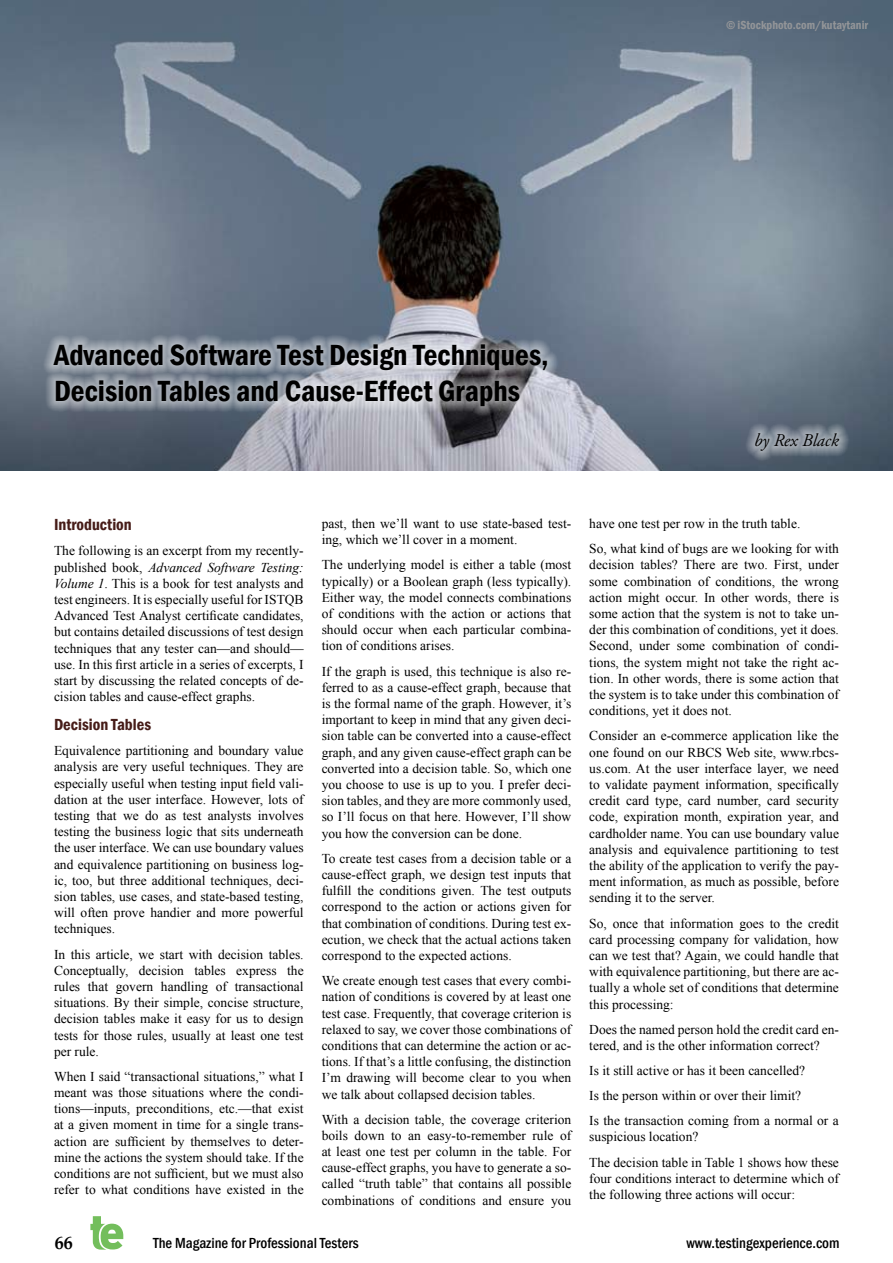
<style>
.page{position:relative;width:893px;height:1263px;background:#fff}
.page>*{position:absolute;margin:0;border:0;box-sizing:border-box;transform-origin:0 0}
.t1{font:600 condensed 30px/36px "Franklin Gothic";color:#000}
.t2{font:italic 18px "Adobe Garamond Pro";color:#000}
.t3{font:700 18px "Book Antiqua";color:#000}
.t4{font:600 condensed 16.5px "Franklin Gothic";color:#461c18}
.t5{font:500 condensed 15px "Franklin Gothic";color:#000}
.t6{font:13.5px/16.2px "Times New Roman";color:#000;text-align:justify}
.t7{font:600 condensed 12px "Franklin Gothic";color:#939598}
.s1{font-style:italic}
</style>
<div class="page">
<svg style="left:90px;top:1216px;width:33px;height:33px"></svg>
<img style="left:0;top:0;width:893px;height:470px">
<svg style="left:42px;top:334px;width:559px;height:121px;background:#9499a4"></svg>
<svg style="left:744px;top:422px;width:149px;height:49px;background:#616e7b"></svg>
<p class="t7" style="left:726px;top:17px;width:144px">© iStockphoto.com/kutaytanir</p>
<h1 class="t1" style="left:54px;top:337px;width:496px">Advanced Software Test Design Techniques,<br>Decision Tables and Cause-Effect Graphs</h1>
<h2 class="t2" style="left:754px;top:430px;width:86px">by Rex Black</h2>
<p class="t4" style="left:54px;top:514px;width:79px">Introduction</p>
<p class="t6" style="left:54px;top:543px;width:251px">The following is an excerpt from my recently&shy;published book, <span class="s1">Advanced Software Testing:<br>Volume 1</span>. This is a book for test analysts and test engineers. It is especially useful for ISTQB Advanced Test Analyst certificate candidates, but contains detailed discussions of test design techniques that any tester can—and should— use. In this first article in a series of excerpts, I start by discussing the related concepts of de&shy;cision tables and cause-effect graphs.</p>
<p class="t4" style="left:54px;top:713px;width:99px">Decision Tables</p>
<p class="t6" style="left:54px;top:742px;width:251px">Equivalence partitioning and boundary value analysis are very useful techniques. They are especially useful when testing input field vali&shy;dation at the user interface. However, lots of testing that we do as test analysts involves testing the business logic that sits underneath the user interface. We can use boundary values and equivalence partitioning on business log&shy;ic, too, but three additional techniques, deci&shy;sion tables, use cases, and state-based testing, will often prove handier and more powerful techniques.</p>
<p class="t6" style="left:54px;top:946px;width:251px">In this article, we start with decision tables.<br>Conceptually, decision tables express the rules that govern handling of transactional situations. By their simple, concise structure, decision tables make it easy for us to design tests for those rules, usually at least one test per rule.</p>
<p class="t6" style="left:54px;top:1068px;width:251px">When I said “transactional situations,” what I meant was those situations where the condi&shy;tions—inputs, preconditions, etc.—that exist at a given moment in time for a single trans&shy;action are sufficient by themselves to deter&shy;mine the actions the system should take. If the conditions are not sufficient, but we must also refer to what conditions have existed in the</p>
<p class="t6" style="left:322px;top:515px;width:251px">past, then we’ll want to use state-based test&shy;ing, which we’ll cover in a moment.</p>
<p class="t6" style="left:322px;top:557px;width:251px">The underlying model is either a table (most typically) or a Boolean graph (less typically).<br>Either way, the model connects combinations of conditions with the action or actions that should occur when each particular combina&shy;tion of conditions arises.</p>
<p class="t6" style="left:322px;top:663px;width:251px">If the graph is used, this technique is also re&shy;ferred to as a cause-effect graph, because that is the formal name of the graph. However, it’s important to keep in mind that any given deci&shy;sion table can be converted into a cause-effect graph, and any given cause-effect graph can be converted into a decision table. So, which one you choose to use is up to you. I prefer deci&shy;sion tables, and they are more commonly used, so I’ll focus on that here. However, I’ll show you how the conversion can be done.</p>
<p class="t6" style="left:322px;top:850px;width:251px">To create test cases from a decision table or a cause-effect graph, we design test inputs that fulfill the conditions given. The test outputs correspond to the action or actions given for that combination of conditions. During test ex&shy;ecution, we check that the actual actions taken correspond to the expected actions.</p>
<p class="t6" style="left:322px;top:972px;width:251px">We create enough test cases that every combi&shy;nation of conditions is covered by at least one test case. Frequently, that coverage criterion is relaxed to say, we cover those combinations of conditions that can determine the action or ac&shy;tions. If that’s a little confusing, the distinction I’m drawing will become clear to you when we talk about collapsed decision tables.</p>
<p class="t6" style="left:322px;top:1111px;width:251px">With a decision table, the coverage criterion boils down to an easy-to-remember rule of at least one test per column in the table. For cause-effect graphs, you have to generate a so&shy;called “truth table” that contains all possible combinations of conditions and ensure you</p>
<p class="t6" style="left:589px;top:511px;width:251px;line-height:25px">have one test per row in the truth table.<br>So, what kind of bugs are we looking for with</p>
<p class="t6" style="left:589px;top:557px;width:251px">decision tables? There are two. First, under some combination of conditions, the wrong action might occur. In other words, there is some action that the system is not to take un&shy;der this combination of conditions, yet it does.<br>Second, under some combination of condi&shy;tions, the system might not take the right ac&shy;tion. In other words, there is some action that the system is to take under this combination of conditions, yet it does not.</p>
<p class="t6" style="left:589px;top:727px;width:251px">Consider an e-commerce application like the one found on our RBCS Web site, www.rbcs&shy;us.com. At the user interface layer, we need to validate payment information, specifically credit card type, card number, card security code, expiration month, expiration year, and cardholder name. You can use boundary value analysis and equivalence partitioning to test the ability of the application to verify the pay&shy;ment information, as much as possible, before sending it to the server.</p>
<p class="t6" style="left:589px;top:915px;width:251px">So, once that information goes to the credit card processing company for validation, how can we test that? Again, we could handle that with equivalence partitioning, but there are ac&shy;tually a whole set of conditions that determine this processing:</p>
<p class="t6" style="left:589px;top:1021px;width:251px">Does the named person hold the credit card en&shy;tered, and is the other information correct?</p>
<p class="t6" style="left:589px;top:1058px;width:251px;line-height:25px;text-align:left">Is it still active or has it been cancelled?<br>Is the person within or over their limit?<br>Is the transaction coming from a normal or a</p>
<p class="t6" style="left:589px;top:1124px;width:251px;line-height:25px">suspicious location?<br>The decision table in Table 1 shows how these</p>
<p class="t6" style="left:589px;top:1170px;width:251px">four conditions interact to determine which of the following three actions will occur:</p>
<h2 class="t3" style="left:55px;top:1230px;width:19px">66</h2>
<p class="t5" style="left:153px;top:1233px;width:207px">The Magazine for Professional Testers</p>
<p class="t5" style="left:686px;top:1233px;width:154px">www.testingexperience.com</p>
</div>
